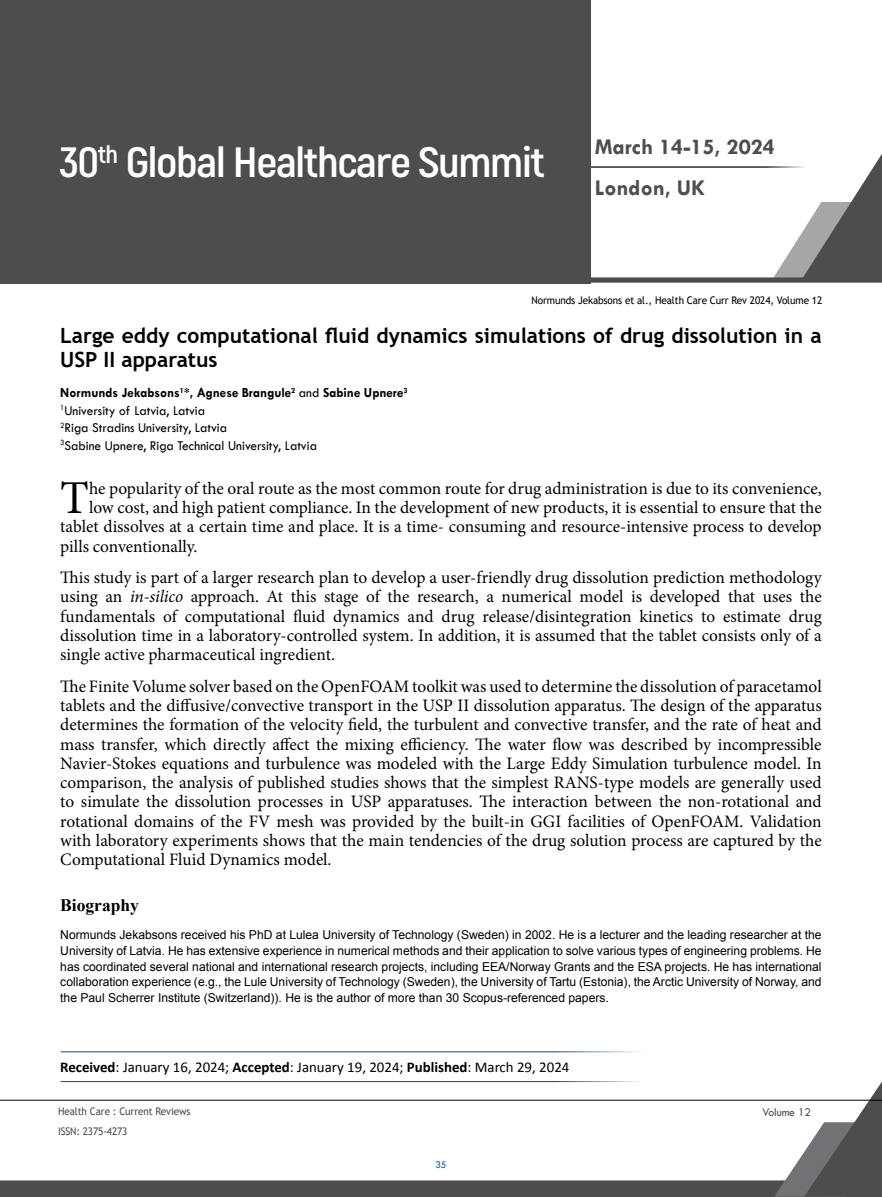
<style>
.page{position:relative;width:882px;height:1197px;background:#fff}
.page>*{position:absolute;margin:0;border:0;box-sizing:border-box;transform-origin:0 0}
.t1{font:47.07px "Minion Pro";color:#000}
.t2{font:700 42.35px "Akrobat";letter-spacing:-.03em;color:#fff;scale:1.09 1}
.t3{font:700 22.75px/41.1px "Tw Cen";color:#4d4d4f}
.t4{font:700 21px/24.5px "Trebuchet MS";color:#000}
.t5{font:17.5px/19.2px "Minion Pro";letter-spacing:-.005em;color:#000;text-align:justify}
.t6{font:700 17.5px "Times New Roman";color:#000}
.t7{font:14.88px "Calibri";color:#000}
.t8{font:14px/17.5px "Tw Cen";color:#000;scale:.95 1}
.t9{font:12.25px/15.8px "Arial";color:#000;text-align:justify}
.t10{font:12.25px "Tw Cen";letter-spacing:-.01em;color:#4d4d4f;scale:.95 1}
.t11{font:10.5px "Trebuchet MS";letter-spacing:-.01em;color:#000;scale:.95 1}
.t12{font:10.5px "Trebuchet MS";letter-spacing:-.01em;color:#4d4d4f;scale:.95 1}
.t13{font:10.5px "Tw Cen";color:#005496;scale:.95 1}
.s1{font-weight:700}
.s2{font-style:italic}
</style>
<div class="page">
<svg style="left:0;top:1081px;width:882px;height:116px"></svg>
<hr style="left:0;top:1100px;width:882px;height:1px;background:#000">
<div style="left:0;top:0;width:590px;height:283px;background:#4d4d4f"></div>
<svg style="left:590px;top:153px;width:292px;height:130px"></svg>
<hr style="left:61px;top:1051px;width:618px;height:1px;background:#004b84">
<hr style="left:61px;top:1081px;width:618px;height:1px;background:#004b84">
<h2 class="t2" style="left:59px;top:136px;width:447px">30<sup>th</sup> Global Healthcare Summit</h2>
<h3 class="t3" style="left:595px;top:126px;width:182px">March 14-15, 2024<br>London, UK</h3>
<p class="t11" style="left:532px;top:293px;width:307px">Normunds Jekabsons et al., Health Care Curr Rev 2024, Volume 12</p>
<p class="t4" style="left:60px;top:323px;width:763px">Large eddy computational fluid dynamics simulations of drug dissolution in a<br>USP II apparatus</p>
<p class="t8" style="left:60px;top:384px;width:367px"><span class="s1">Normunds Jekabsons</span><sup>1</sup><span class="s1">*, Agnese Brangule</span><sup>2</sup> and <span class="s1">Sabine Upnere</span><sup>3<br></sup><sup>1</sup>University of Latvia, Latvia<br><sup>2</sup>Riga Stradins University, Latvia<br><sup>3</sup>Sabine Upnere, Riga Technical University, Latvia</p>
<h1 class="t1" style="left:60px;top:467px;width:30px">T</h1>
<p class="t5" style="left:89px;top:479px;width:734px">he popularity of the oral route as the most common route for drug administration is due to its convenience,</p>
<p class="t5" style="left:89px;top:498px;width:734px">low cost, and high patient compliance. In the development of new products, it is essential to ensure that the</p>
<p class="t5" style="left:60px;top:517px;width:763px">tablet dissolves at a certain time and place. It is a time- consuming and resource-intensive process to develop</p>
<p class="t5" style="left:60px;top:536px;width:139px">pills conventionally.</p>
<p class="t5" style="left:60px;top:568px;width:763px">This study is part of a larger research plan to develop a user-friendly drug dissolution prediction methodology using an <span class="s2">in-silico</span> approach. At this stage of the research, a numerical model is developed that uses the fundamentals of computational fluid dynamics and drug release/disintegration kinetics to estimate drug dissolution time in a laboratory-controlled system. In addition, it is assumed that the tablet consists only of a single active pharmaceutical ingredient.</p>
<p class="t5" style="left:60px;top:677px;width:763px">The Finite Volume solver based on the OpenFOAM toolkit was used to determine the dissolution of paracetamol tablets and the diffusive/convective transport in the USP II dissolution apparatus. The design of the apparatus determines the formation of the velocity field, the turbulent and convective transfer, and the rate of heat and mass transfer, which directly affect the mixing efficiency. The water flow was described by incompressible Navier-Stokes equations and turbulence was modeled with the Large Eddy Simulation turbulence model. In comparison, the analysis of published studies shows that the simplest RANS-type models are generally used to simulate the dissolution processes in USP apparatuses. The interaction between the non-rotational and rotational domains of the FV mesh was provided by the built-in GGI facilities of OpenFOAM. Validation with laboratory experiments shows that the main tendencies of the drug solution process are captured by the Computational Fluid Dynamics model.</p>
<p class="t6" style="left:60px;top:892px;width:80px">Biography</p>
<p class="t9" style="left:60px;top:927px;width:763px">Normunds Jekabsons received his PhD at Lulea University of Technology (Sweden) in 2002. He is a lecturer and the leading researcher at the University of Latvia. He has extensive experience in numerical methods and their application to solve various types of engineering problems. He has coordinated several national and international research projects, including EEA/Norway Grants and the ESA projects. He has international collaboration experience (e.g., the Lule University of Technology (Sweden), the University of Tartu (Estonia), the Arctic University of Norway, and the Paul Scherrer Institute (Switzerland)). He is the author of more than 30 Scopus-referenced papers.</p>
<p class="t7" style="left:60px;top:1057px;width:511px"><span class="s1">Received</span>: January 16, 2024; <span class="s1">Accepted</span>: January 19, 2024; <span class="s1">Published</span>: March 29, 2024</p>
<p class="t12" style="left:58px;top:1105px;width:141px">Health Care : Current Reviews</p>
<p class="t10" style="left:762px;top:1104px;width:53px">Volume 12</p>
<p class="t12" style="left:58px;top:1125px;width:75px">ISSN: 2375-4273</p>
<p class="t13" style="left:436px;top:1159px;width:13px">35</p>
</div>
